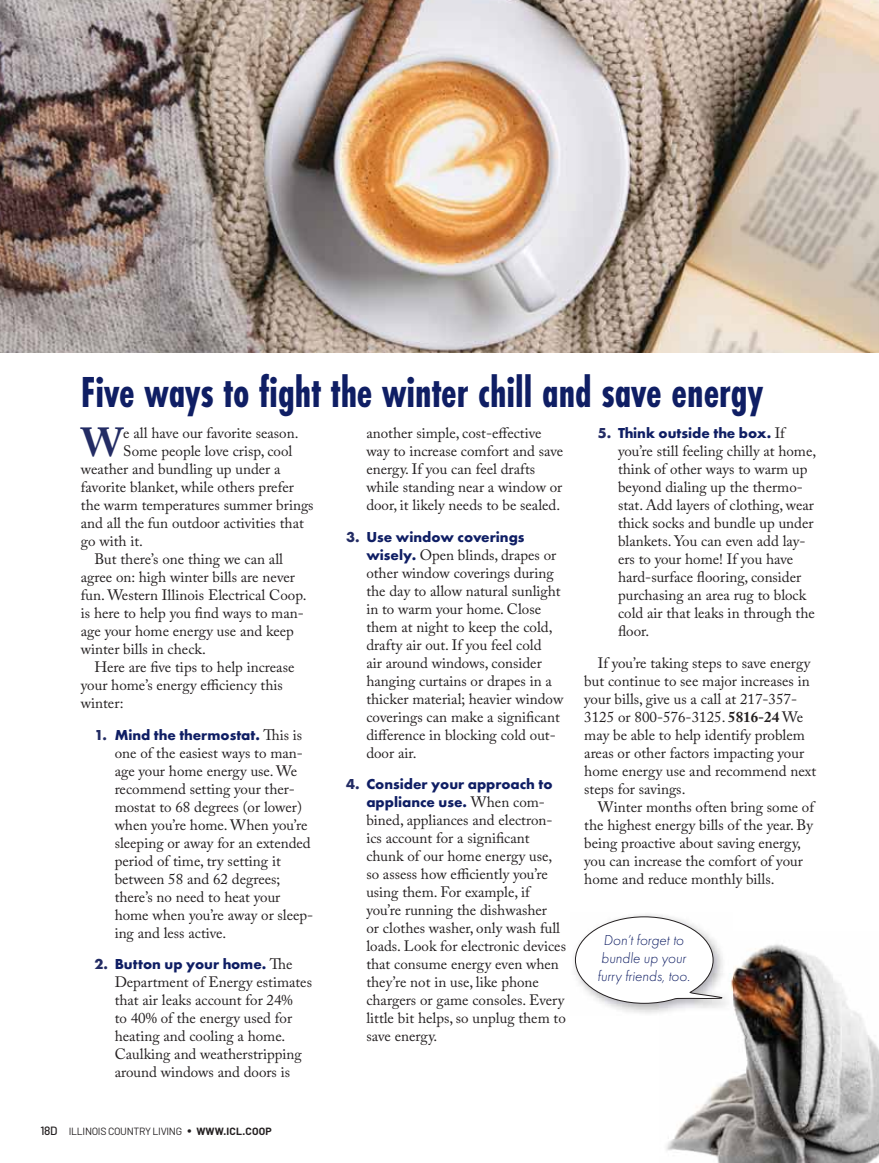
<style>
.page{position:relative;width:879px;height:1163px;background:#fff}
.page>*{position:absolute;margin:0;border:0;box-sizing:border-box;transform-origin:0 0}
.t1{font:700 45px "Futura PT Cond";color:#0f1e64;scale:.93 1}
.t2{font:700 40.35px "Adobe Caslon Pro";color:#232c64}
.t3{font:15px/18px "Adobe Caslon Pro";color:#231f20}
.t4{font:700 15px/18px "Futura PT";color:#0f1e64}
.t5{font:italic 300 15px/18px "Futura PT";color:#0f1e64;text-align:center}
.t6{font:10.5px "Barlow";letter-spacing:-.03em;color:#231f20}
.s1{color:#232c64}
.s2{font-family:"Adobe Caslon Pro";font-weight:400;color:#231f20}
.s3{font-weight:700}
.s4{font-family:"Futura PT";font-weight:700;color:#0f1e64}
.s5{font-weight:500;font-size:12px}
.s6{font-size:15px}
</style>
<div class="page">
<img style="left:0;top:0;width:878px;height:352px">
<img style="left:666px;top:944px;width:212px;height:219px">
<img style="left:574px;top:914px;width:89px;height:100px">
<img style="left:659px;top:944px;width:73px;height:72px">
<svg style="left:575px;top:916px;width:149px;height:87px"></svg>
<h1 class="t1" style="left:81px;top:369px;width:734px">Five ways to fight the winter chill and save energy</h1>
<h2 class="t2" style="left:81px;top:427px;width:44px">W</h2>
<p class="t3" style="left:123px;top:426px;width:177px">e all have our favorite season.</p>
<p class="t4" style="left:597px;top:425px;width:189px"><span class="s1">5.</span> Think outside the box. <span class="s2">If</span></p>
<p class="t3" style="left:618px;top:444px;width:199px">you’re still feeling chilly at home, think of other ways to warm up beyond dialing up the thermo&shy;stat. Add layers of clothing, wear thick socks and bundle up under blankets. You can even add lay&shy;ers to your home! If you have hard-surface flooring, consider purchasing an area rug to block cold air that leaks in through the floor.</p>
<p class="t3" style="left:584px;top:655px;width:233px;text-indent:14px">If you’re taking steps to save energy but continue to see major increases in your bills, give us a call at 217-357- 3125 or 800-576-3125. <span class="s3">5816-24</span> We may be able to help identify problem areas or other factors impacting your home energy use and recommend next steps for savings.</p>
<p class="t3" style="left:584px;top:799px;width:231px;text-indent:14px">Winter months often bring some of the highest energy bills of the year. By being proactive about saving energy, you can increase the comfort of your home and reduce monthly bills.</p>
<p class="t3" style="left:366px;top:426px;width:198px">another simple, cost-effective way to increase comfort and save energy. If you can feel drafts while standing near a window or door, it likely needs to be sealed.</p>
<p class="t4" style="left:346px;top:528px;width:180px"><span class="s1">3.</span> Use window coverings</p>
<p class="t3" style="left:366px;top:547px;width:198px"><span class="s4">wisely.</span> Open blinds, drapes or other window coverings during the day to allow natural sunlight in to warm your home. Close them at night to keep the cold, drafty air out. If you feel cold<br>air around windows, consider hanging curtains or drapes in a thicker material; heavier window coverings can make a significant difference in blocking cold out&shy;door air.</p>
<p class="t4" style="left:366px;top:776px;width:188px;text-indent:-20px"><span class="s1">4.</span> Consider your approach to appliance use. <span class="s2">When com-</span></p>
<p class="t3" style="left:366px;top:813px;width:201px">bined, appliances and electron&shy;ics account for a significant chunk of our home energy use, so assess how efficiently you’re using them. For example, if you’re running the dishwasher<br>or clothes washer, only wash full loads. Look for electronic devices that consume energy even when they’re not in use, like phone chargers or game consoles. Every little bit helps, so unplug them to save energy.</p>
<p class="t3" style="left:123px;top:444px;width:170px">Some people love crisp, cool</p>
<p class="t3" style="left:81px;top:462px;width:201px">weather and bundling up under a</p>
<p class="t3" style="left:81px;top:480px;width:214px">favorite blanket, while others prefer</p>
<p class="t3" style="left:81px;top:498px;width:234px">the warm temperatures summer brings</p>
<p class="t3" style="left:81px;top:516px;width:224px">and all the fun outdoor activities that</p>
<p class="t3" style="left:81px;top:534px;width:64px">go with it.</p>
<p class="t3" style="left:94px;top:552px;width:190px">But there’s one thing we can all</p>
<p class="t3" style="left:81px;top:570px;width:215px">agree on: high winter bills are never</p>
<p class="t3" style="left:81px;top:588px;width:227px">fun. Western Illinois Electrical Coop.</p>
<p class="t3" style="left:81px;top:606px;width:224px">is here to help you find ways to man-</p>
<p class="t3" style="left:81px;top:624px;width:214px">age your home energy use and keep</p>
<p class="t3" style="left:81px;top:642px;width:126px">winter bills in check.</p>
<p class="t3" style="left:94px;top:660px;width:201px">Here are five tips to help increase</p>
<p class="t3" style="left:81px;top:678px;width:203px">your home’s energy efficiency this</p>
<p class="t3" style="left:81px;top:696px;width:44px">winter:</p>
<p class="t4" style="left:94px;top:726px;width:209px"><span class="s1">1.</span> Mind the thermostat. <span class="s2">This is</span></p>
<p class="t3" style="left:115px;top:745px;width:200px">one of the easiest ways to man&shy;age your home energy use. We recommend setting your ther&shy;mostat to 68 degrees (or lower) when you’re home. When you’re sleeping or away for an extended period of time, try setting it between 58 and 62 degrees; there’s no need to heat your home when you’re away or sleep&shy;ing and less active.</p>
<p class="t4" style="left:94px;top:956px;width:200px"><span class="s1">2.</span> Button up your home. <span class="s2">The</span></p>
<p class="t3" style="left:115px;top:975px;width:199px">Department of Energy estimates that air leaks account for 24%<br>to 40% of the energy used for heating and cooling a home.<br>Caulking and weatherstripping around windows and doors is</p>
<p class="t5" style="left:597px;top:932px;width:94px">Don’t forget to bundle up your furry friends, too.</p>
<p class="t6" style="left:40px;top:1125px;width:233px"><span class="s5">18D</span> ILLINOIS COUNTRY LIVING <span class="s6">•</span> <span class="s3">WWW.ICL.COOP</span></p>
</div>
